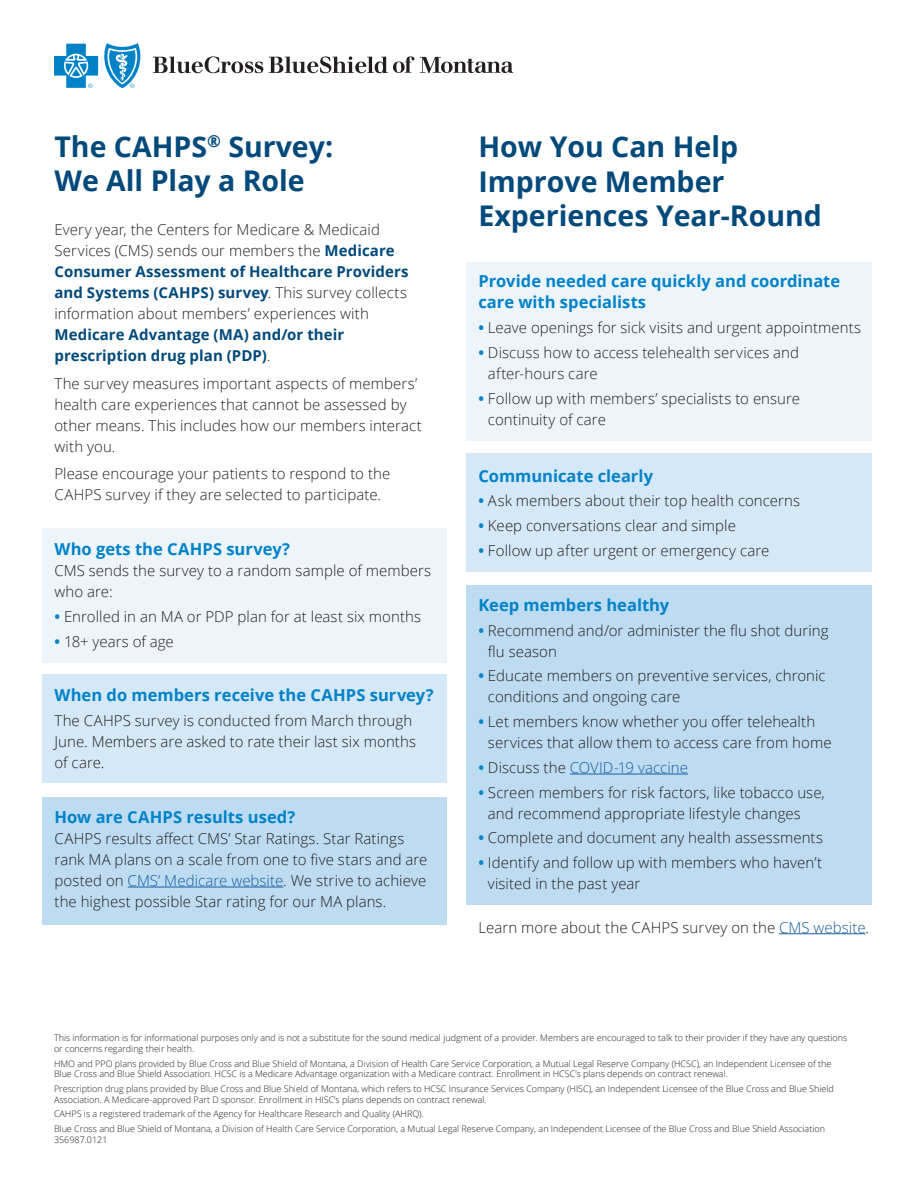
<style>
.page{position:relative;width:918px;height:1188px;background:#fff}
.page>*{position:absolute;margin:0;border:0;box-sizing:border-box;transform-origin:0 0}
.t1{font:700 28.5px/34.5px "Open Sans";color:#00497b}
.t2{font:700 16.5px/21px "Open Sans";color:#0082c8}
.t3{font:300 15px/21px "Open Sans";letter-spacing:.005em;color:#231f20}
.t4{font:700 15px/21px "Open Sans";letter-spacing:.005em;color:#00497b}
.t5{font:300 15px "Open Sans";letter-spacing:.005em;color:#175d9e}
.t6{font:300 9px/10.8px "Open Sans";color:#231f20}
.s1{font-weight:700;color:#00497b}
.s2{font-weight:300;color:#231f20}
.s3{font-weight:700;color:#0082c8}
.s4{color:#175d9e}
.s5{color:#231f20}
</style>
<div class="page">
<div style="left:42px;top:797px;width:405px;height:127px;background:#bddcf2"></div>
<div style="left:42px;top:675px;width:405px;height:108px;background:#d4e8f7"></div>
<div style="left:42px;top:528px;width:405px;height:135px;background:#edf5fb"></div>
<div style="left:467px;top:585px;width:405px;height:320px;background:#bddcf2"></div>
<div style="left:467px;top:453px;width:405px;height:119px;background:#d4e8f7"></div>
<div style="left:467px;top:262px;width:405px;height:178px;background:#edf5fb"></div>
<hr style="left:128px;top:887px;width:155px;height:1px;background:#175d9e">
<hr style="left:570px;top:774px;width:118px;height:1px;background:#175d9e">
<hr style="left:779px;top:933px;width:87px;height:1px;background:#175d9e">
<svg style="left:153px;top:56px;width:110px;height:17px"></svg>
<svg style="left:269px;top:56px;width:145px;height:17px"></svg>
<svg style="left:54px;top:43px;width:87px;height:45px"></svg>
<svg style="left:420px;top:57px;width:93px;height:16px"></svg>
<h1 class="t1" style="left:54px;top:128px;width:280px">The CAHPS<sup>®</sup> Survey:<br>We All Play a Role</h1>
<h1 class="t1" style="left:478px;top:129px;width:261px">How You Can Help<br>Improve Member</h1>
<p class="t3" style="left:54px;top:218px;width:327px">Every year, the Centers for Medicare &amp; Medicaid</p>
<h1 class="t1" style="left:478px;top:198px;width:345px">Experiences Year-Round</h1>
<p class="t3" style="left:54px;top:239px;width:356px">Services (CMS) sends our members the <span class="s1">Medicare Consumer Assessment of Healthcare Providers and Systems (CAHPS) survey</span>. This survey collects information about members’ experiences with</p>
<p class="t4" style="left:54px;top:323px;width:291px">Medicare Advantage (MA) and/or their prescription drug plan (PDP)<span class="s2">.</span></p>
<p class="t3" style="left:54px;top:372px;width:369px">The survey measures important aspects of members’ health care experiences that cannot be assessed by other means. This includes how our members interact with you.</p>
<p class="t3" style="left:54px;top:463px;width:337px">Please encourage your patients to respond to the<br>CAHPS survey if they are selected to participate.</p>
<p class="t2" style="left:54px;top:538px;width:237px">Who gets the CAHPS survey?</p>
<p class="t3" style="left:54px;top:560px;width:378px">CMS sends the survey to a random sample of members who are:</p>
<p class="t3" style="left:54px;top:605px;width:368px"><span class="s3">•</span> Enrolled in an MA or PDP plan for at least six months</p>
<p class="t3" style="left:54px;top:630px;width:121px"><span class="s3">•</span> 18+ years of age</p>
<p class="t2" style="left:54px;top:684px;width:381px">When do members receive the CAHPS survey?</p>
<p class="t3" style="left:54px;top:710px;width:363px">The CAHPS survey is conducted from March through<br>June. Members are asked to rate their last six months of care.</p>
<p class="t2" style="left:54px;top:806px;width:243px">How are CAHPS results used?</p>
<p class="t3" style="left:54px;top:828px;width:375px">CAHPS results affect CMS’ Star Ratings. Star Ratings rank MA plans on a scale from one to five stars and are posted on <span class="s4">CMS’ Medicare website</span>. We strive to achieve the highest possible Star rating for our MA plans.</p>
<p class="t2" style="left:478px;top:271px;width:363px">Provide needed care quickly and coordinate care with specialists</p>
<p class="t3" style="left:478px;top:317px;width:384px"><span class="s3">•</span> Leave openings for sick visits and urgent appointments</p>
<p class="t3" style="left:488px;top:342px;width:313px;text-indent:-10px"><span class="s3">•</span> Discuss how to access telehealth services and after-hours care</p>
<p class="t3" style="left:488px;top:387px;width:314px;text-indent:-10px"><span class="s3">•</span> Follow up with members’ specialists to ensure continuity of care</p>
<p class="t2" style="left:478px;top:465px;width:176px">Communicate clearly</p>
<p class="t3" style="left:478px;top:490px;width:323px"><span class="s3">•</span> Ask members about their top health concerns</p>
<p class="t3" style="left:478px;top:515px;width:259px"><span class="s3">•</span> Keep conversations clear and simple</p>
<p class="t3" style="left:478px;top:540px;width:292px"><span class="s3">•</span> Follow up after urgent or emergency care</p>
<p class="t2" style="left:478px;top:594px;width:192px">Keep members healthy</p>
<p class="t3" style="left:488px;top:619px;width:342px;text-indent:-10px"><span class="s3">•</span> Recommend and/or administer the flu shot during flu season</p>
<p class="t3" style="left:488px;top:665px;width:339px;text-indent:-10px"><span class="s3">•</span> Educate members on preventive services, chronic conditions and ongoing care</p>
<p class="t3" style="left:488px;top:711px;width:345px;text-indent:-10px"><span class="s3">•</span> Let members know whether you offer telehealth services that allow them to access care from home</p>
<p class="t5" style="left:478px;top:757px;width:211px"><span class="s3">•</span> <span class="s5">Discuss the</span> COVID-19 vaccine</p>
<p class="t3" style="left:488px;top:781px;width:338px;text-indent:-10px"><span class="s3">•</span> Screen members for risk factors, like tobacco use, and recommend appropriate lifestyle changes</p>
<p class="t3" style="left:478px;top:827px;width:346px"><span class="s3">•</span> Complete and document any health assessments</p>
<p class="t3" style="left:488px;top:852px;width:336px;text-indent:-10px"><span class="s3">•</span> Identify and follow up with members who haven’t visited in the past year</p>
<p class="t3" style="left:478px;top:916px;width:392px">Learn more about the CAHPS survey on the <span class="s4">CMS website</span>.</p>
<p class="t6" style="left:54px;top:1032px;width:795px">This information is for informational purposes only and is not a substitute for the sound medical judgment of a provider. Members are encouraged to talk to their provider if they have any questions or concerns regarding their health.</p>
<p class="t6" style="left:54px;top:1058px;width:779px">HMO and PPO plans provided by Blue Cross and Blue Shield of Montana, a Division of Health Care Service Corporation, a Mutual Legal Reserve Company (HCSC), an Independent Licensee of the<br>Blue Cross and Blue Shield Association. HCSC is a Medicare Advantage organization with a Medicare contract. Enrollment in HCSC’s plans depends on contract renewal.</p>
<p class="t6" style="left:54px;top:1083px;width:781px">Prescription drug plans provided by Blue Cross and Blue Shield of Montana, which refers to HCSC Insurance Services Company (HISC), an Independent Licensee of the Blue Cross and Blue Shield<br>Association. A Medicare-approved Part D sponsor. Enrollment in HISC’s plans depends on contract renewal.</p>
<p class="t6" style="left:54px;top:1106px;width:773px;line-height:14.5px">CAHPS is a registered trademark of the Agency for Healthcare Research and Quality (AHRQ).<br>Blue Cross and Blue Shield of Montana, a Division of Health Care Service Corporation, a Mutual Legal Reserve Company, an Independent Licensee of the Blue Cross and Blue Shield Association</p>
<p class="t6" style="left:54px;top:1134px;width:55px">356987.0121</p>
</div>
